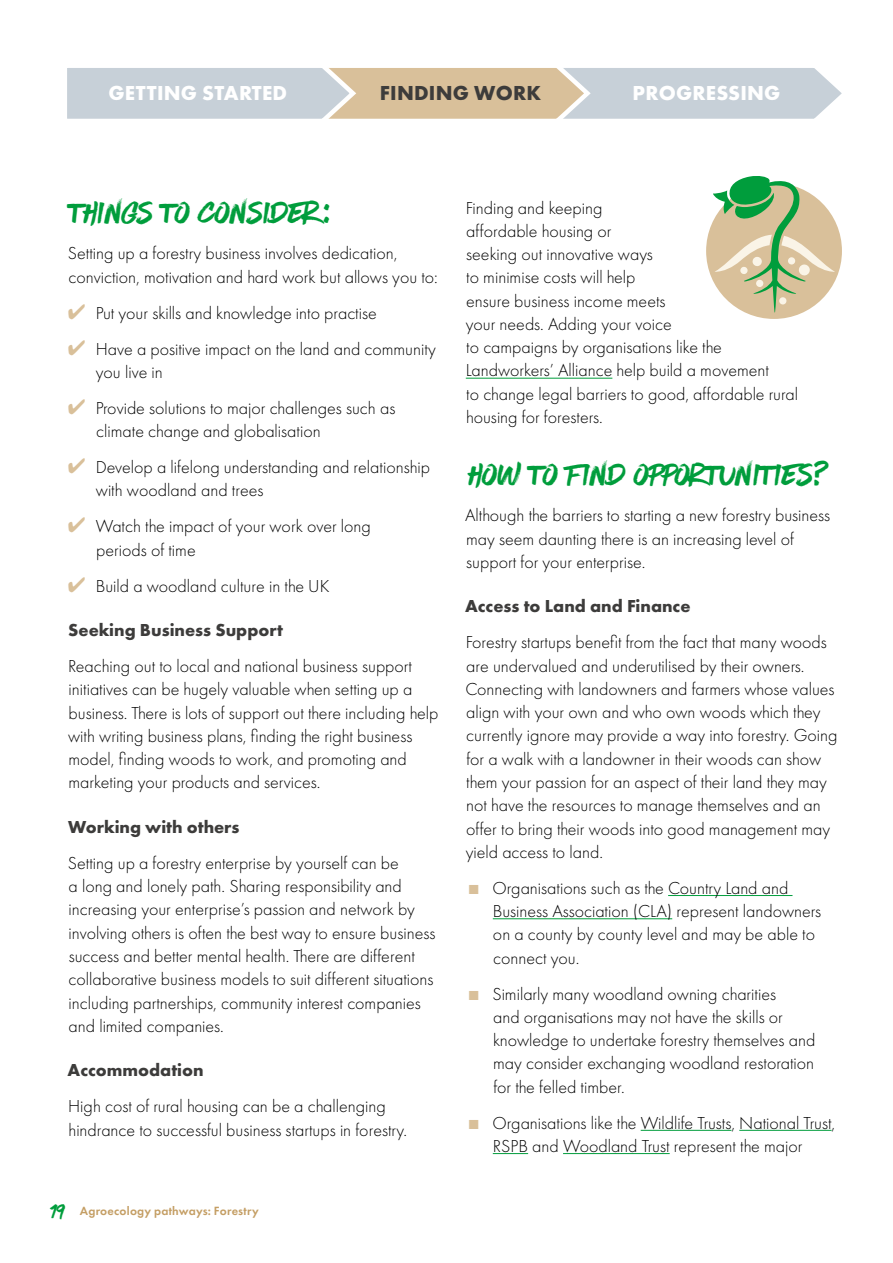
<style>
.page{position:relative;width:893px;height:1263px;background:#fff}
.page>*{position:absolute;margin:0;border:0;box-sizing:border-box;transform-origin:0 0}
.t1{font:44.25px "Have Heart Two";color:#009d3c}
.t2{font:30px "Have Heart Two";color:#009d3c}
.t3{font:700 21px "Futura PT";letter-spacing:.01em;color:#fff}
.t4{font:700 21px "Futura PT";letter-spacing:.01em;color:#3d3c3b}
.t5{font:300 18px/23.2px "Futura PT";color:#000}
.t6{font:700 18px "Futura PT";color:#3d3c3b}
.t7{font:600 12.3px "Futura PT";letter-spacing:.015em;color:#c49e64}
.s1{color:#d9c09a}
</style>
<div class="page">
<hr style="left:466px;top:378px;width:146px;height:1px;background:#009d3c">
<hr style="left:668px;top:895px;width:124px;height:1px;background:#009d3c">
<hr style="left:493px;top:918px;width:179px;height:1px;background:#009d3c">
<hr style="left:641px;top:1130px;width:90px;height:1px;background:#009d3c">
<hr style="left:739px;top:1130px;width:93px;height:1px;background:#009d3c">
<hr style="left:493px;top:1153px;width:35px;height:1px;background:#009d3c">
<hr style="left:563px;top:1153px;width:107px;height:1px;background:#009d3c">
<svg style="left:67px;top:68px;width:775px;height:51px;background:#cecdc7"></svg>
<div style="left:706px;top:183px;width:136px;height:136px;background:#d9c09a;border-radius:50%"></div>
<svg style="left:713px;top:176px;width:122px;height:137px"></svg>
<p class="t3" style="left:108px;top:80px;width:180px">GETTING STARTED</p>
<p class="t4" style="left:380px;top:80px;width:163px">FINDING WORK</p>
<p class="t3" style="left:633px;top:80px;width:149px">PROGRESSING</p>
<h1 class="t1" style="left:70px;top:193px;width:265px">Things to consider:</h1>
<p class="t5" style="left:68px;top:242px;width:372px">Setting up a forestry business involves dedication, conviction, motivation and hard work but allows you to:</p>
<p class="t5" style="left:68px;top:301px;width:310px"><span class="s1">✔</span> Put your skills and knowledge into practise</p>
<p class="t5" style="left:96px;top:337px;width:342px;text-indent:-28px"><span class="s1">✔</span> Have a positive impact on the land and community you live in</p>
<p class="t5" style="left:96px;top:396px;width:301px;text-indent:-28px"><span class="s1">✔</span> Provide solutions to major challenges such as climate change and globalisation</p>
<p class="t5" style="left:96px;top:456px;width:336px;text-indent:-28px"><span class="s1">✔</span> Develop a lifelong understanding and relationship with woodland and trees</p>
<p class="t5" style="left:96px;top:515px;width:276px;text-indent:-28px"><span class="s1">✔</span> Watch the impact of your work over long periods of time</p>
<p class="t5" style="left:68px;top:574px;width:263px"><span class="s1">✔</span> Build a woodland culture in the UK</p>
<p class="t6" style="left:68px;top:618px;width:216px">Seeking Business Support</p>
<p class="t5" style="left:68px;top:655px;width:372px">Reaching out to local and national business support initiatives can be hugely valuable when setting up a business. There is lots of support out there including help with writing business plans, finding the right business model, finding woods to work, and promoting and marketing your products and services.</p>
<p class="t6" style="left:68px;top:815px;width:173px">Working with others</p>
<p class="t5" style="left:68px;top:851px;width:369px">Setting up a forestry enterprise by yourself can be<br>a long and lonely path. Sharing responsibility and increasing your enterprise’s passion and network by involving others is often the best way to ensure business success and better mental health. There are different collaborative business models to suit different situations including partnerships, community interest companies and limited companies.</p>
<p class="t6" style="left:68px;top:1059px;width:138px">Accommodation</p>
<p class="t5" style="left:68px;top:1095px;width:340px">High cost of rural housing can be a challenging hindrance to successful business startups in forestry.</p>
<h2 class="t2" style="left:51px;top:1197px;width:16px">19</h2>
<p class="t7" style="left:80px;top:1203px;width:180px">Agroecology pathways: Forestry</p>
<p class="t5" style="left:466px;top:196px;width:334px">Finding and keeping<br>affordable housing or<br>seeking out innovative ways<br>to minimise costs will help<br>ensure business income meets<br>your needs. Adding your voice<br>to campaigns by organisations like the<br>Landworkers’ Alliance help build a movement<br>to change legal barriers to good, affordable rural housing for foresters.</p>
<h1 class="t1" style="left:468px;top:455px;width:360px">How to find opportunities?</h1>
<p class="t5" style="left:465px;top:504px;width:367px">Although the barriers to starting a new forestry business may seem daunting there is an increasing level of support for your enterprise.</p>
<p class="t6" style="left:465px;top:595px;width:227px">Access to Land and Finance</p>
<p class="t5" style="left:465px;top:631px;width:374px">Forestry startups benefit from the fact that many woods are undervalued and underutilised by their owners.<br>Connecting with landowners and farmers whose values align with your own and who own woods which they currently ignore may provide a way into forestry. Going for a walk with a landowner in their woods can show them your passion for an aspect of their land they may not have the resources to manage themselves and an offer to bring their woods into good management may yield access to land.</p>
<p class="t5" style="left:493px;top:876px;width:330px;text-indent:-24px"><span class="s1">■</span> Organisations such as the Country Land and Business Association (CLA) represent landowners on a county by county level and may be able to connect you.</p>
<p class="t5" style="left:493px;top:982px;width:324px;text-indent:-24px"><span class="s1">■</span> Similarly many woodland owning charities<br>and organisations may not have the skills or knowledge to undertake forestry themselves and may consider exchanging woodland restoration for the felled timber.</p>
<p class="t5" style="left:469px;top:1111px;width:368px;text-align:center"><span class="s1">■</span> Organisations like the Wildlife Trusts, National Trust,<br>RSPB and Woodland Trust represent the major</p>
</div>
